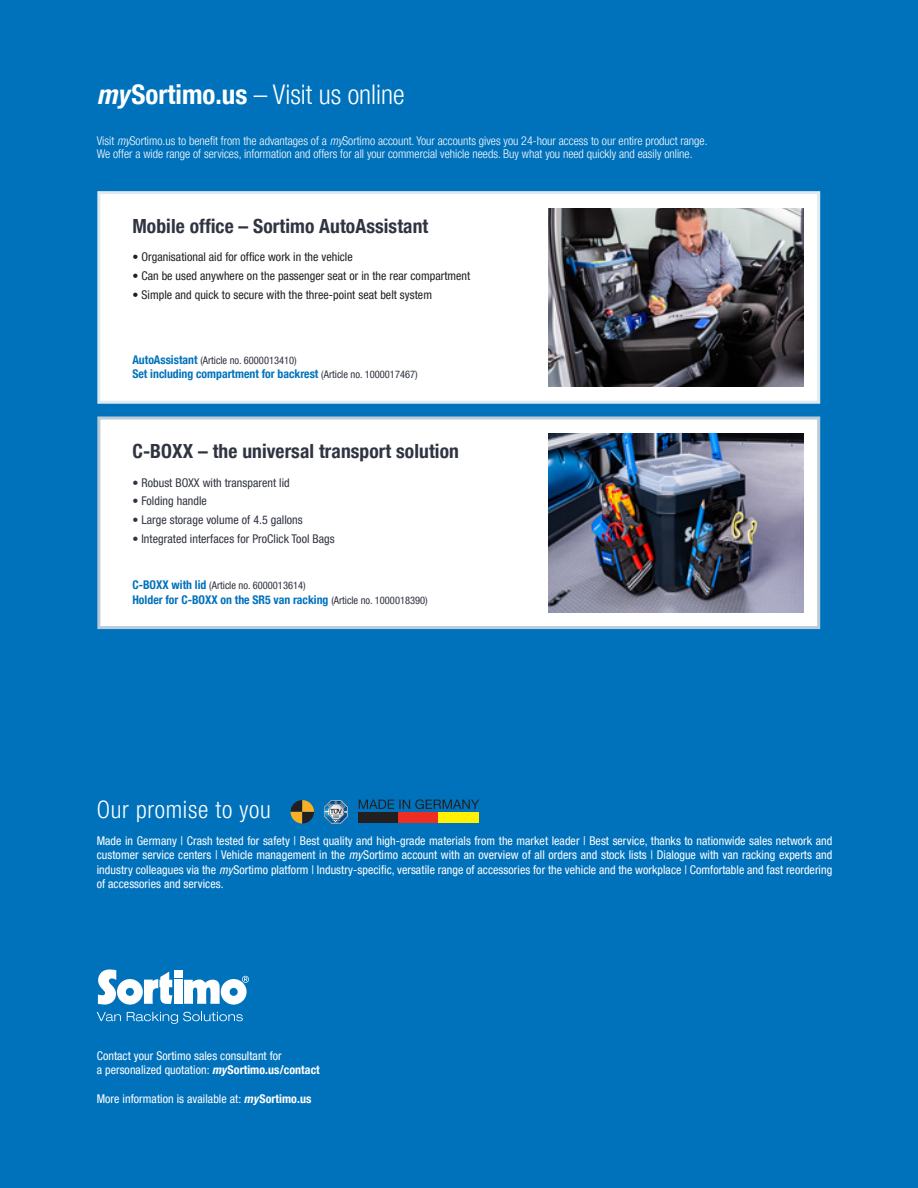
<style>
.page{position:relative;width:918px;height:1188px;background:#0072bc}
.page>*{position:absolute;margin:0;border:0;box-sizing:border-box;transform-origin:0 0}
.t1{font:300 condensed 27px "Helvetica Neue LT Pro";color:#fff}
.t2{font:300 condensed 24px "Helvetica Neue LT Pro";letter-spacing:.03em;color:#fff}
.t3{font:700 condensed 19.5px "Helvetica Neue LT Pro";letter-spacing:.005em;color:#303441}
.t4{font:condensed 12px/14.4px "Helvetica Neue LT Pro";letter-spacing:.005em;color:#fff;text-align:justify}
.t5{font:300 condensed 12px/13.5px "Helvetica Neue LT Pro";color:#fff}
.t6{font:condensed 12px "Helvetica Neue LT Pro";letter-spacing:.005em;color:#231f20}
.t7{font:condensed 12px "Helvetica Neue LT Pro";letter-spacing:.005em;color:#303441}
.t8{font:700 condensed 12px "Helvetica Neue LT Pro";color:#0072bc}
.t9{font:condensed 10.5px "Helvetica Neue LT Pro";color:#303441}
.s1{font-weight:700;font-style:italic}
.s2{font-weight:700}
.s3{font-style:italic}
.s4{font-weight:700;font-size:12px;color:#0072bc}
.s5{font-weight:400;font-size:10.5px;color:#303441}
</style>
<div class="page">
<div style="left:97px;top:191px;width:723px;height:213px;background:#fff;border:3px solid #dfeaf0"></div>
<img style="left:548px;top:208px;width:255px;height:179px">
<div style="left:97px;top:416px;width:723px;height:213px;background:#fff;border:3px solid #bacbd8"></div>
<img style="left:548px;top:433px;width:255px;height:179px">
<svg style="left:324px;top:800px;width:24px;height:24px"></svg>
<svg style="left:291px;top:800px;width:23px;height:24px"></svg>
<div style="left:358px;top:813px;width:40px;height:10px;background:#231f20"></div>
<div style="left:398px;top:813px;width:41px;height:10px;background:#ee2e22"></div>
<div style="left:439px;top:813px;width:40px;height:10px;background:#fff101"></div>
<svg style="left:359px;top:799px;width:120px;height:10px"></svg>
<svg style="left:97px;top:1012px;width:24px;height:9px"></svg>
<svg style="left:127px;top:1012px;width:116px;height:12px"></svg>
<div style="left:174px;top:980px;width:9px;height:24px;background:#fff"></div>
<div style="left:174px;top:970px;width:9px;height:8px;background:#fff"></div>
<svg style="left:98px;top:969px;width:74px;height:36px"></svg>
<svg style="left:184px;top:976px;width:65px;height:29px"></svg>
<h1 class="t1" style="left:97px;top:79px;width:309px"><span class="s1">my</span><span class="s2">Sortimo.us</span> – Visit us online</h1>
<p class="t5" style="left:97px;top:134px;width:612px">Visit <span class="s3">my</span>Sortimo.us to benefit from the advantages of a <span class="s3">my</span>Sortimo account. Your accounts gives you 24-hour access to our entire product range.<br>We offer a wide range of services, information and offers for all your commercial vehicle needs. Buy what you need quickly and easily online.</p>
<h3 class="t3" style="left:132px;top:214px;width:297px">Mobile office – Sortimo AutoAssistant</h3>
<p class="t6" style="left:132px;top:250px;width:222px">• Organisational aid for office work in the vehicle</p>
<p class="t6" style="left:132px;top:269px;width:339px">• Can be used anywhere on the passenger seat or in the rear compartment</p>
<p class="t6" style="left:132px;top:287px;width:301px">• Simple and quick to secure with the three-point seat belt system</p>
<p class="t9" style="left:132px;top:354px;width:166px"><span class="s4">AutoAssistant</span> (Article no. 6000013410)</p>
<p class="t8" style="left:132px;top:367px;width:287px">Set including compartment for backrest <span class="s5">(Article no. 1000017467)</span></p>
<h3 class="t3" style="left:132px;top:439px;width:328px">C-BOXX – the universal transport solution</h3>
<p class="t7" style="left:132px;top:475px;width:159px">• Robust BOXX with transparent lid</p>
<p class="t7" style="left:132px;top:494px;width:76px">• Folding handle</p>
<p class="t7" style="left:132px;top:513px;width:172px">• Large storage volume of 4.5 gallons</p>
<p class="t7" style="left:132px;top:531px;width:204px">• Integrated interfaces for ProClick Tool Bags</p>
<p class="t9" style="left:132px;top:579px;width:175px"><span class="s4">C-BOXX with lid</span> (Article no. 6000013614)</p>
<p class="t8" style="left:132px;top:592px;width:297px">Holder for C-BOXX on the SR5 van racking <span class="s5">(Article no. 1000018390)</span></p>
<h2 class="t2" style="left:97px;top:796px;width:175px">Our promise to you</h2>
<p class="t4" style="left:97px;top:833px;width:737px">Made in Germany | Crash tested for safety | Best quality and high-grade materials from the market leader | Best service, thanks to nationwide sales network and customer service centers | Vehicle management in the <span class="s3">my</span>Sortimo account with an overview of all orders and stock lists | Dialogue with van racking experts and industry colleagues via the <span class="s3">my</span>Sortimo platform | Industry-specific, versatile range of accessories for the vehicle and the workplace | Comfortable and fast reordering of accessories and services.</p>
<p class="t4" style="left:97px;top:1048px;width:225px">Contact your Sortimo sales consultant for<br>a personalized quotation: <span class="s1">my</span><span class="s2">Sortimo.us/contact</span></p>
<p class="t4" style="left:97px;top:1091px;width:216px">More information is available at: <span class="s1">my</span><span class="s2">Sortimo.us</span></p>
</div>
